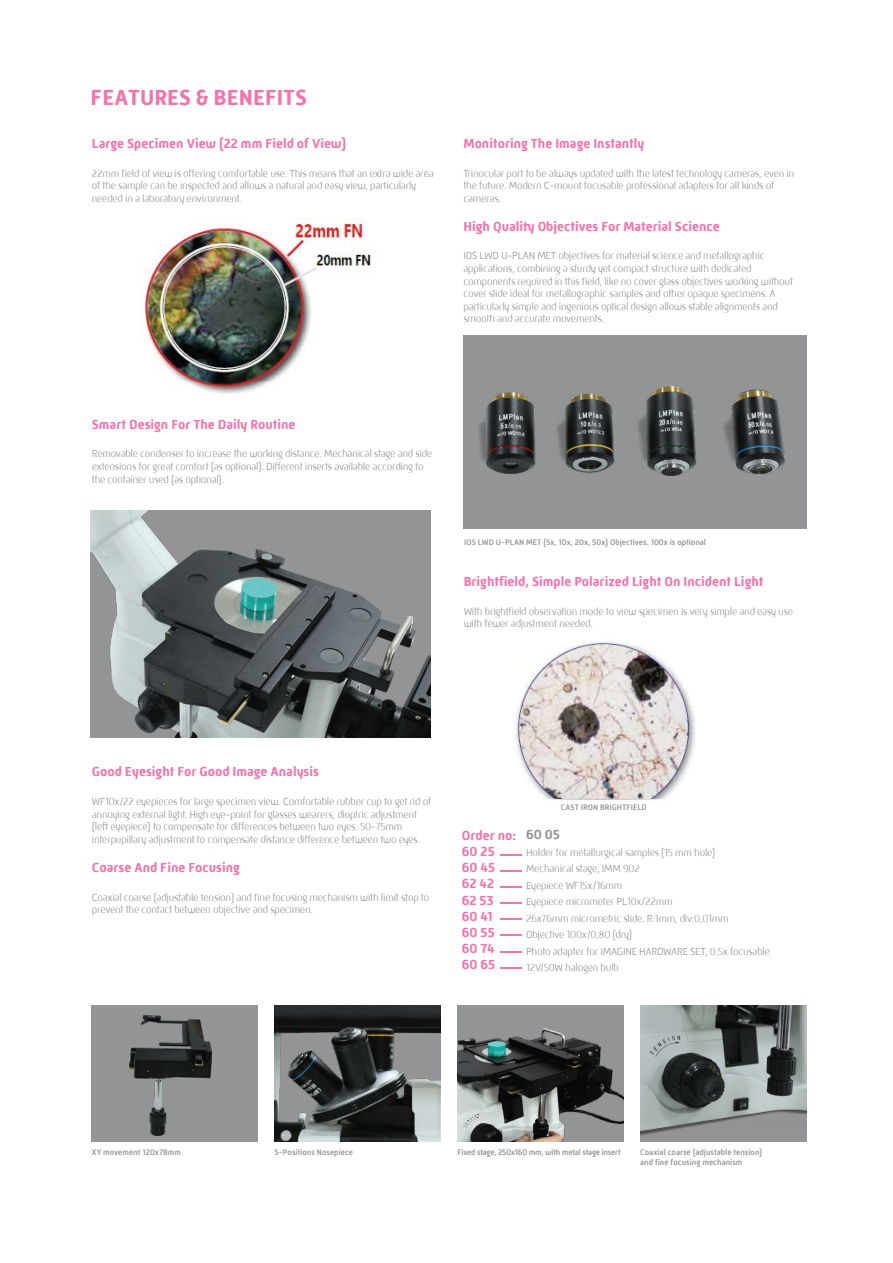
<style>
.page{position:relative;width:893px;height:1263px;background:#fff}
.page>*{position:absolute;margin:0;border:0;box-sizing:border-box;transform-origin:0 0}
.t1{font:700 22.5px "Mic 32 New Rounded W00";color:#f075ad}
.t2{font:700 13.5px/16.2px "Mic 32 New Rounded W00";color:#f075ad}
.t3{font:700 13.5px "Mic 32 New Rounded W00";color:#939598}
.t4{font:300 10.5px/12.6px "Mic 32 New Rounded W00";letter-spacing:-.025em;color:#939598}
.t5{font:500 8.25px/9.9px "Mic 32 New Rounded W00";color:#939598}
.t6{font:500 8.25px "Mic 32 New Rounded W00";letter-spacing:-.025em;color:#939598}
</style>
<div class="page">
<img style="left:143px;top:218px;width:231px;height:176px">
<img style="left:515px;top:641px;width:180px;height:159px">
<svg style="left:501px;top:854px;width:21px;height:1px"></svg>
<svg style="left:501px;top:870px;width:21px;height:1px"></svg>
<svg style="left:501px;top:886px;width:21px;height:1px"></svg>
<hr style="left:501px;top:902px;width:21px;height:2px;background:#f075ad">
<svg style="left:501px;top:919px;width:21px;height:1px"></svg>
<svg style="left:501px;top:935px;width:21px;height:1px"></svg>
<svg style="left:501px;top:951px;width:21px;height:1px"></svg>
<svg style="left:501px;top:967px;width:21px;height:1px"></svg>
<img style="left:91px;top:511px;width:340px;height:226px">
<div style="left:92px;top:1005px;width:166px;height:136px;background:#949596"></div>
<img style="left:130px;top:1016px;width:82px;height:119px">
<img style="left:275px;top:1005px;width:166px;height:136px">
<img style="left:457px;top:1009px;width:166px;height:132px">
<img style="left:640px;top:1133px;width:166px;height:5px">
<img style="left:640px;top:1005px;width:166px;height:128px">
<div style="left:464px;top:335px;width:343px;height:193px;background:#949596"></div>
<img style="left:476px;top:409px;width:10px;height:60px">
<img style="left:486px;top:387px;width:299px;height:88px">
<h1 class="t1" style="left:91px;top:84px;width:218px">FEATURES &amp; BENEFITS</h1>
<p class="t2" style="left:92px;top:135px;width:256px">Large Specimen View (22 mm Field of View)</p>
<p class="t4" style="left:92px;top:167px;width:343px">22mm field of view is offering comfortable use. This means that an extra wide area of the sample can be inspected and allows a natural and easy view, particularly needed in a laboratory environment.</p>
<p class="t2" style="left:463px;top:135px;width:182px">Monitoring The Image Instantly</p>
<p class="t4" style="left:463px;top:167px;width:332px">Trinocular port to be always updated with the latest technology cameras, even in the future. Modern C-mount focusable professional adapters for all kinds of cameras.</p>
<p class="t2" style="left:463px;top:218px;width:258px">High Quality Objectives For Material Science</p>
<p class="t4" style="left:463px;top:249px;width:331px">IOS LWD U-PLAN MET objectives for material science and metallographic applications, combining a sturdy yet compact structure with dedicated components required in this field, like no cover glass objectives working without cover slide ideal for metallographic samples and other opaque specimens. A particularly simple and ingenious optical design allows stable alignments and smooth and accurate movements.</p>
<p class="t2" style="left:92px;top:416px;width:205px">Smart Design For The Daily Routine</p>
<p class="t4" style="left:92px;top:447px;width:342px">Removable condenser to increase the working distance. Mechanical stage and side extensions for great comfort (as optional). Different inserts available according to the container used (as optional).</p>
<p class="t5" style="left:464px;top:537px;width:243px">IOS LWD U-PLAN MET (5x, 10x, 20x, 50x) Objectives. 100x is optional</p>
<p class="t2" style="left:464px;top:573px;width:301px">Brightfield, Simple Polarized Light On Incident Light</p>
<p class="t4" style="left:464px;top:605px;width:331px">With brightfield observation mode to view specimen is very simple and easy use with fewer adjustment needed.</p>
<p class="t2" style="left:92px;top:764px;width:229px">Good Eyesight For Good Image Analysis</p>
<p class="t4" style="left:92px;top:795px;width:341px">WF10x/22 eyepieces for large specimen view. Comfortable rubber cup to get rid of annoying external light. High eye-point for glasses wearers, dioptric adjustment (left eyepiece) to compensate for differences between two eyes. 50-75mm interpupillary adjustment to compensate distance difference between two eyes.</p>
<p class="t2" style="left:92px;top:859px;width:150px">Coarse And Fine Focusing</p>
<p class="t4" style="left:92px;top:891px;width:339px">Coaxial coarse (adjustable tension) and fine focusing mechanism with limit stop to prevent the contact between objective and specimen.</p>
<p class="t5" style="left:561px;top:802px;width:87px">CAST IRON BRIGHTFIELD</p>
<p class="t2" style="left:462px;top:827px;width:56px">Order no:<br>60 25<br>60 45<br>62 42<br>62 53<br>60 41<br>60 55<br>60 74<br>60 65</p>
<p class="t3" style="left:526px;top:827px;width:35px">60 05</p>
<p class="t4" style="left:526px;top:844px;width:246px;line-height:16.5px">Holder for metallurgical samples (15 mm hole)<br>Mechanical stage, IMM 902<br>Eyepiece WF15x/16mm<br>Eyepiece micrometer PL10x/22mm<br>26x76mm micrometric slide. R:1mm, div:0,01mm<br>Objective 100x/0,80 (dry)<br>Photo adapter for IMAGINE HARDWARE SET, 0.5x focusable 12V/50W halogen bulb</p>
<p class="t5" style="left:92px;top:1147px;width:91px">XY movement 120x78mm</p>
<p class="t5" style="left:275px;top:1147px;width:80px">5-Positions Nosepiece</p>
<p class="t6" style="left:457px;top:1147px;width:165px">Fixed stage, 250x160 mm, with metal stage insert</p>
<p class="t5" style="left:640px;top:1147px;width:124px">Coaxial coarse (adjustable tension) and fine focusing mechanism</p>
</div>
